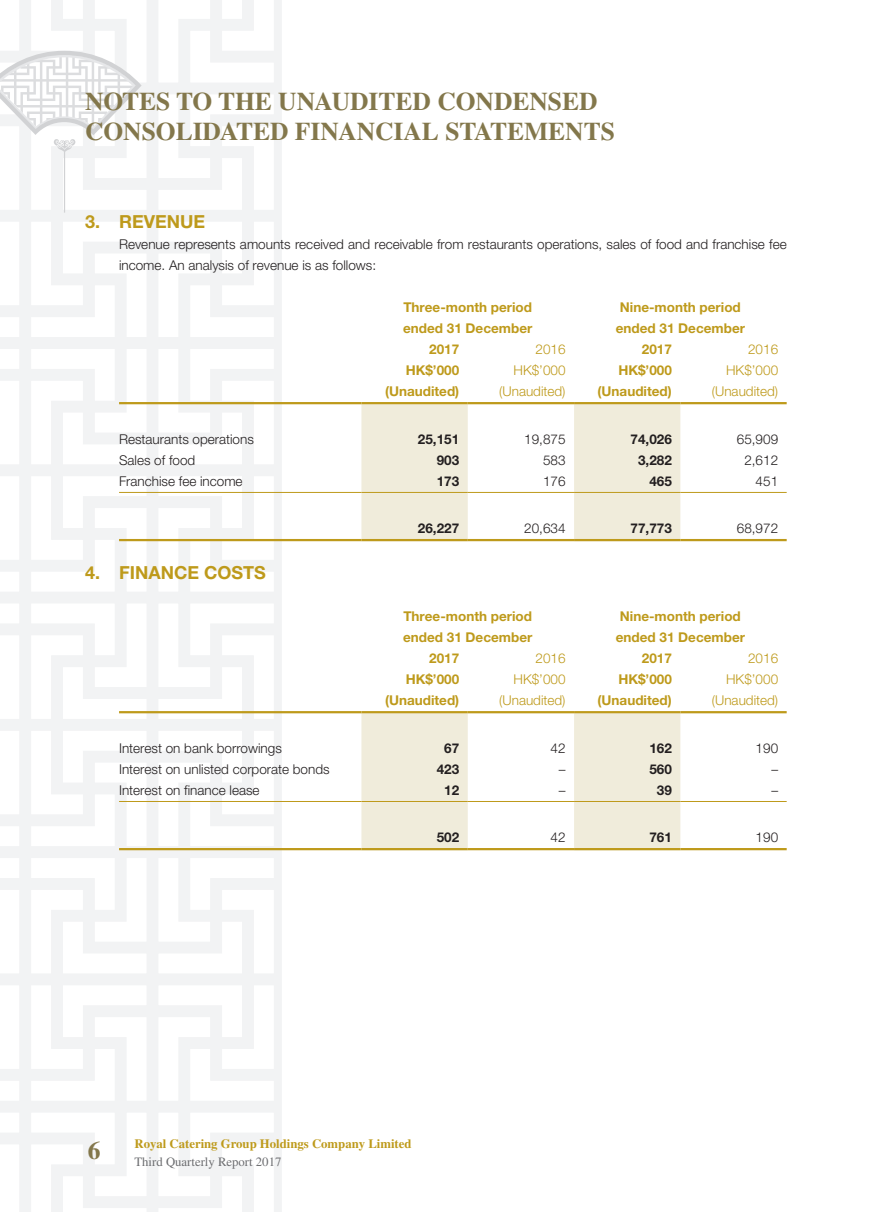
<style>
.page{position:relative;width:893px;height:1212px;background:#fff}
.page>*{position:absolute;margin:0;border:0;box-sizing:border-box;transform-origin:0 0}
.t1{font:700 25.5px/30px "Times LT Std";color:#83774b}
.t2{font:700 18px "Helvetica Neue LT Std";color:#be9a1b}
.t3{font:300 13.5px/21px "Helvetica Neue LT Std";color:#231f20}
.t4{font:700 13.5px/21px "Helvetica Neue LT Std";color:#be9a1b}
.t5{font:300 13.5px "Helvetica Neue LT Std";color:#be9a1b}
.t6{font:700 13.5px "Helvetica Neue LT Std";color:#231f20}
.t7{font:700 12.75px "Times LT Std";color:#be9a1b}
.t8{font:12.75px "Times LT Std";color:#6c6d70}
</style>
<div class="page">
<svg style="left:0;top:0;width:282px;height:1212px"></svg>
<svg style="left:0;top:51px;width:142px;height:101px"></svg>
<hr style="left:64px;top:150px;width:1px;height:63px;background:#d1d2d4">
<svg style="left:361px;top:404px;width:319px;height:135px;fill:#f0ecdb"></svg>
<hr style="left:119px;top:402px;width:242px;height:2px;background:#be9a1b">
<hr style="left:361px;top:402px;width:107px;height:2px;background:#be9a1b">
<hr style="left:468px;top:402px;width:106px;height:2px;background:#be9a1b">
<hr style="left:574px;top:402px;width:106px;height:2px;background:#be9a1b">
<hr style="left:680px;top:402px;width:107px;height:2px;background:#be9a1b">
<hr style="left:119px;top:492px;width:242px;height:1px;background:#be9a1b">
<hr style="left:361px;top:492px;width:107px;height:1px;background:#be9a1b">
<hr style="left:468px;top:492px;width:106px;height:1px;background:#be9a1b">
<hr style="left:574px;top:492px;width:106px;height:1px;background:#be9a1b">
<hr style="left:680px;top:492px;width:107px;height:1px;background:#be9a1b">
<hr style="left:119px;top:539px;width:242px;height:2px;background:#be9a1b">
<hr style="left:361px;top:539px;width:107px;height:2px;background:#be9a1b">
<hr style="left:468px;top:539px;width:106px;height:2px;background:#be9a1b">
<hr style="left:574px;top:539px;width:106px;height:2px;background:#be9a1b">
<hr style="left:680px;top:539px;width:107px;height:2px;background:#be9a1b">
<svg style="left:361px;top:713px;width:319px;height:135px;fill:#f0ecdb"></svg>
<hr style="left:119px;top:711px;width:242px;height:2px;background:#be9a1b">
<hr style="left:361px;top:711px;width:107px;height:2px;background:#be9a1b">
<hr style="left:468px;top:711px;width:106px;height:2px;background:#be9a1b">
<hr style="left:574px;top:711px;width:106px;height:2px;background:#be9a1b">
<hr style="left:680px;top:711px;width:107px;height:2px;background:#be9a1b">
<hr style="left:119px;top:801px;width:242px;height:1px;background:#be9a1b">
<hr style="left:361px;top:801px;width:107px;height:1px;background:#be9a1b">
<hr style="left:468px;top:801px;width:106px;height:1px;background:#be9a1b">
<hr style="left:574px;top:801px;width:106px;height:1px;background:#be9a1b">
<hr style="left:680px;top:801px;width:107px;height:1px;background:#be9a1b">
<hr style="left:119px;top:848px;width:242px;height:2px;background:#be9a1b">
<hr style="left:361px;top:848px;width:107px;height:2px;background:#be9a1b">
<hr style="left:468px;top:848px;width:106px;height:2px;background:#be9a1b">
<hr style="left:574px;top:848px;width:106px;height:2px;background:#be9a1b">
<hr style="left:680px;top:848px;width:107px;height:2px;background:#be9a1b">
<h1 class="t1" style="left:85px;top:86px;width:531px">NOTES TO THE UNAUDITED CONDENSED<br>CONSOLIDATED FINANCIAL STATEMENTS</h1>
<h2 class="t2" style="left:85px;top:210px;width:122px">3. REVENUE</h2>
<p class="t3" style="left:119px;top:233px;width:669px">Revenue represents amounts received and receivable from restaurants operations, sales of food and franchise fee income. An analysis of revenue is as follows:</p>
<p class="t4" style="left:403px;top:296px;width:131px">Three-month period ended 31 December</p>
<p class="t4" style="left:616px;top:296px;width:131px;text-align:center">Nine-month period ended 31 December</p>
<p class="t4" style="left:429px;top:338px;width:32px">2017</p>
<p class="t5" style="left:535px;top:340px;width:32px">2016</p>
<p class="t4" style="left:642px;top:338px;width:32px">2017</p>
<p class="t5" style="left:748px;top:340px;width:32px">2016</p>
<p class="t4" style="left:406px;top:359px;width:55px">HK$’000</p>
<p class="t5" style="left:513px;top:362px;width:54px">HK$’000</p>
<p class="t4" style="left:618px;top:359px;width:55px">HK$’000</p>
<p class="t5" style="left:726px;top:362px;width:54px">HK$’000</p>
<p class="t4" style="left:385px;top:380px;width:76px">(Unaudited)</p>
<p class="t5" style="left:499px;top:383px;width:68px">(Unaudited)</p>
<p class="t4" style="left:598px;top:380px;width:76px">(Unaudited)</p>
<p class="t5" style="left:712px;top:383px;width:68px">(Unaudited)</p>
<p class="t3" style="left:119px;top:428px;width:136px">Restaurants operations</p>
<p class="t6" style="left:418px;top:431px;width:43px">25,151</p>
<p class="t3" style="left:524px;top:428px;width:43px">19,875</p>
<p class="t6" style="left:631px;top:431px;width:43px">74,026</p>
<p class="t3" style="left:737px;top:428px;width:43px">65,909</p>
<p class="t3" style="left:119px;top:449px;width:78px">Sales of food</p>
<p class="t6" style="left:437px;top:452px;width:24px">903</p>
<p class="t3" style="left:543px;top:449px;width:24px">583</p>
<p class="t6" style="left:638px;top:452px;width:35px">3,282</p>
<p class="t3" style="left:744px;top:449px;width:35px">2,612</p>
<p class="t3" style="left:119px;top:470px;width:125px">Franchise fee income</p>
<p class="t6" style="left:437px;top:473px;width:24px">173</p>
<p class="t3" style="left:543px;top:470px;width:24px">176</p>
<p class="t6" style="left:649px;top:473px;width:24px">465</p>
<p class="t3" style="left:756px;top:470px;width:24px">451</p>
<p class="t6" style="left:418px;top:519px;width:43px">26,227</p>
<p class="t3" style="left:524px;top:517px;width:43px">20,634</p>
<p class="t6" style="left:631px;top:519px;width:43px">77,773</p>
<p class="t3" style="left:737px;top:517px;width:43px">68,972</p>
<h2 class="t2" style="left:85px;top:561px;width:182px">4. FINANCE COSTS</h2>
<p class="t4" style="left:403px;top:605px;width:131px">Three-month period ended 31 December</p>
<p class="t4" style="left:616px;top:605px;width:131px;text-align:center">Nine-month period ended 31 December</p>
<p class="t4" style="left:429px;top:647px;width:32px">2017</p>
<p class="t5" style="left:535px;top:650px;width:32px">2016</p>
<p class="t4" style="left:642px;top:647px;width:32px">2017</p>
<p class="t5" style="left:748px;top:650px;width:32px">2016</p>
<p class="t4" style="left:406px;top:668px;width:55px">HK$’000</p>
<p class="t5" style="left:513px;top:671px;width:54px">HK$’000</p>
<p class="t4" style="left:618px;top:668px;width:55px">HK$’000</p>
<p class="t5" style="left:726px;top:671px;width:54px">HK$’000</p>
<p class="t4" style="left:385px;top:689px;width:76px">(Unaudited)</p>
<p class="t5" style="left:499px;top:692px;width:68px">(Unaudited)</p>
<p class="t4" style="left:598px;top:689px;width:76px">(Unaudited)</p>
<p class="t5" style="left:712px;top:692px;width:68px">(Unaudited)</p>
<p class="t3" style="left:119px;top:737px;width:164px">Interest on bank borrowings</p>
<p class="t6" style="left:444px;top:740px;width:17px">67</p>
<p class="t3" style="left:551px;top:737px;width:17px">42</p>
<p class="t6" style="left:649px;top:740px;width:24px">162</p>
<p class="t3" style="left:756px;top:737px;width:24px">190</p>
<p class="t3" style="left:119px;top:758px;width:212px">Interest on unlisted corporate bonds</p>
<p class="t6" style="left:437px;top:761px;width:24px">423</p>
<p class="t3" style="left:559px;top:758px;width:8px">–</p>
<p class="t6" style="left:649px;top:761px;width:24px">560</p>
<p class="t3" style="left:771px;top:758px;width:8px">–</p>
<p class="t3" style="left:119px;top:779px;width:142px">Interest on finance lease</p>
<p class="t6" style="left:444px;top:782px;width:17px">12</p>
<p class="t3" style="left:559px;top:779px;width:8px">–</p>
<p class="t6" style="left:657px;top:782px;width:17px">39</p>
<p class="t3" style="left:771px;top:779px;width:8px">–</p>
<p class="t6" style="left:437px;top:828px;width:24px">502</p>
<p class="t3" style="left:550px;top:826px;width:17px">42</p>
<p class="t6" style="left:649px;top:828px;width:24px">761</p>
<p class="t3" style="left:756px;top:826px;width:24px">190</p>
<h1 class="t1" style="left:88px;top:1134px;width:14px">6</h1>
<p class="t7" style="left:134px;top:1136px;width:279px">Royal Catering Group Holdings Company Limited</p>
<p class="t8" style="left:134px;top:1155px;width:148px">Third Quarterly Report 2017</p>
</div>
